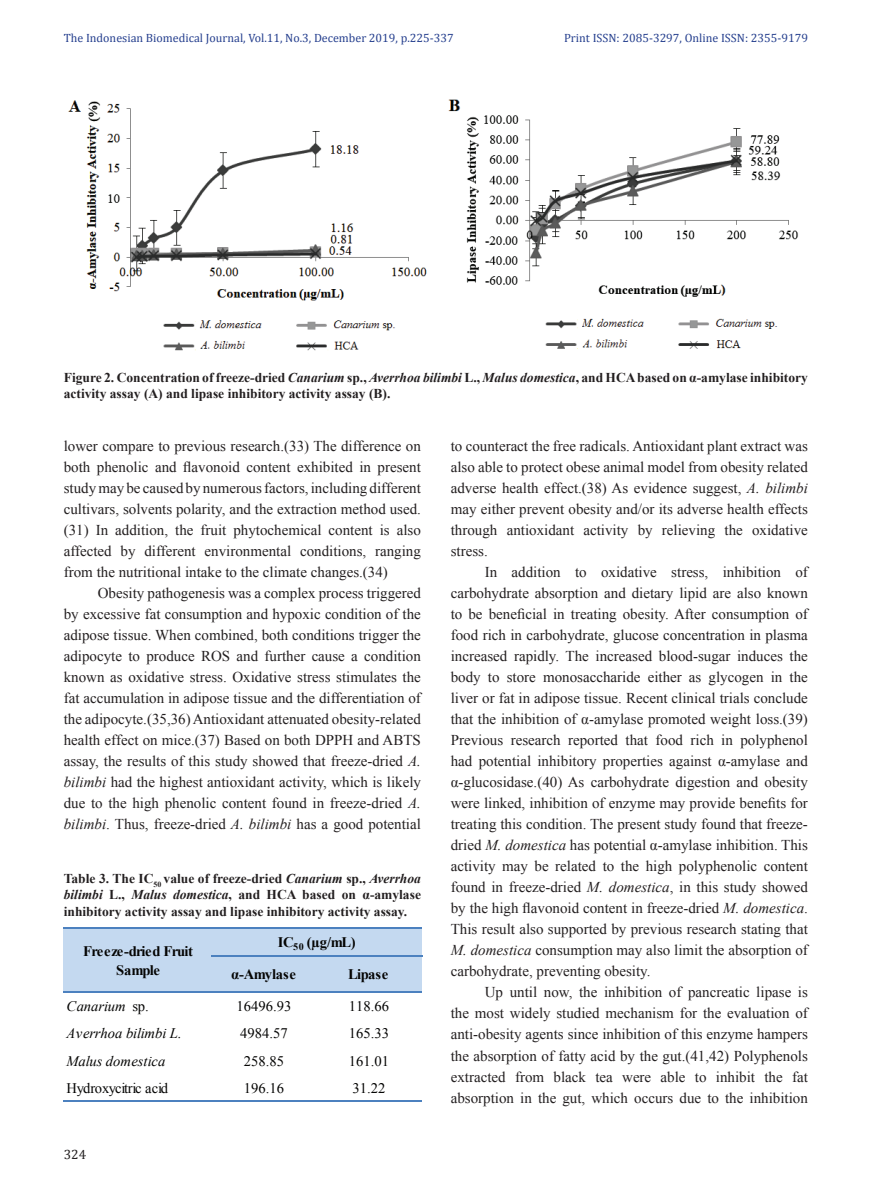
<style>
.page{position:relative;width:893px;height:1191px;background:#fff}
.page>*{position:absolute;margin:0;border:0;box-sizing:border-box;transform-origin:0 0}
.Body_Text{font:15px/21px "Times New Roman";color:#231f20;text-align:justify}
.t1{font:14.55px "Times New Roman";color:#050504}
.t2{font:italic 14.55px "Times New Roman";color:#050504}
.t3{font:700 14.55px "Times New Roman";letter-spacing:-.025em;color:#050504}
.t4{font:700 14.55px/19px "Times New Roman";letter-spacing:-.05em;color:#050504;text-align:center}
.t5{font:14.55px "Times New Roman";letter-spacing:-.025em;color:#050504}
.Figure_Legend{font:700 13.5px/16.5px "Times New Roman";color:#231f20}
.t6{font:13.5px "Cambria";color:#231f20}
.t7{font:12px "Cambria";color:#253f8e}
.s1{font-style:italic}
.s2{font-style:normal}
</style>
<div class="page">
<img style="left:68px;top:99px;width:730px;height:252px">
<div style="left:64px;top:928px;width:358px;height:65px;background:#c4d9f0"></div>
<hr style="left:64px;top:927px;width:358px;height:2px;background:#4c81bf">
<hr style="left:211px;top:954px;width:211px;height:2px;background:#4c81bf">
<hr style="left:64px;top:991px;width:358px;height:2px;background:#4c81bf">
<hr style="left:64px;top:1100px;width:358px;height:2px;background:#4c81bf">
<p class="t7" style="left:64px;top:31px;width:391px">The Indonesian Biomedical Journal, Vol.11, No.3, December 2019, p.225-337</p>
<p class="t7" style="left:564px;top:31px;width:245px">Print ISSN: 2085-3297, Online ISSN: 2355-9179</p>
<p class="Figure_Legend" style="left:64px;top:368px;width:746px">Figure 2. Concentration of freeze-dried <span class="s1">Canarium</span> sp., <span class="s1">Averrhoa bilimbi</span> L., <span class="s1">Malus domestica</span>, and HCA based on α-amylase inhibitory activity assay (A) and lipase inhibitory activity assay (B).</p>
<p class="Body_Text" style="left:64px;top:435px;width:359px">lower compare to previous research.(33) The difference on both phenolic and flavonoid content exhibited in present study may be caused by numerous factors, including different cultivars, solvents polarity, and the extraction method used. (31) In addition, the fruit phytochemical content is also affected by different environmental conditions, ranging from the nutritional intake to the climate changes.(34)</p>
<p class="Body_Text" style="left:64px;top:582px;width:359px;text-indent:34px">Obesity pathogenesis was a complex process triggered by excessive fat consumption and hypoxic condition of the adipose tissue. When combined, both conditions trigger the adipocyte to produce ROS and further cause a condition known as oxidative stress. Oxidative stress stimulates the fat accumulation in adipose tissue and the differentiation of the adipocyte.(35,36) Antioxidant attenuated obesity-related health effect on mice.(37) Based on both DPPH and ABTS assay, the results of this study showed that freeze-dried <span class="s1">A. bilimbi</span> had the highest antioxidant activity, which is likely due to the high phenolic content found in freeze-dried <span class="s1">A. bilimbi</span>. Thus, freeze-dried <span class="s1">A. bilimbi</span> has a good potential</p>
<p class="Figure_Legend" style="left:64px;top:869px;width:359px;text-align:justify">Table 3. The IC<sub>50</sub> value of freeze-dried <span class="s1">Canarium</span> sp., <span class="s1">Averrhoa bilimbi</span> L., <span class="s1">Malus domestica</span>, and HCA based on α-amylase inhibitory activity assay and lipase inhibitory activity assay.</p>
<p class="t4" style="left:83px;top:940px;width:112px">Freeze-dried Fruit<br>Sample</p>
<p class="t3" style="left:278px;top:932px;width:79px">IC<sub>50</sub> (µg/mL)</p>
<p class="t3" style="left:231px;top:964px;width:66px">α-Amylase</p>
<p class="t3" style="left:348px;top:964px;width:42px">Lipase</p>
<p class="t2" style="left:67px;top:996px;width:84px">Canarium <span class="s2">sp.</span></p>
<p class="t1" style="left:237px;top:996px;width:56px">16496.93</p>
<p class="t1" style="left:349px;top:996px;width:42px">118.66</p>
<p class="t2" style="left:67px;top:1023px;width:117px">Averrhoa bilimbi L.</p>
<p class="t1" style="left:240px;top:1023px;width:49px">4984.57</p>
<p class="t1" style="left:349px;top:1023px;width:42px">165.33</p>
<p class="t2" style="left:67px;top:1050px;width:100px">Malus domestica</p>
<p class="t1" style="left:244px;top:1050px;width:42px">258.85</p>
<p class="t1" style="left:349px;top:1050px;width:42px">161.01</p>
<p class="t5" style="left:67px;top:1078px;width:103px">Hydroxycitric acid</p>
<p class="t1" style="left:244px;top:1078px;width:42px">196.16</p>
<p class="t1" style="left:353px;top:1078px;width:34px">31.22</p>
<p class="t6" style="left:64px;top:1146px;width:24px">324</p>
<p class="Body_Text" style="left:451px;top:435px;width:359px">to counteract the free radicals. Antioxidant plant extract was also able to protect obese animal model from obesity related adverse health effect.(38) As evidence suggest, <span class="s1">A. bilimbi </span>may either prevent obesity and/or its adverse health effects through antioxidant activity by relieving the oxidative stress.</p>
<p class="Body_Text" style="left:451px;top:561px;width:359px;text-indent:34px">In addition to oxidative stress, inhibition of carbohydrate absorption and dietary lipid are also known to be beneficial in treating obesity. After consumption of food rich in carbohydrate, glucose concentration in plasma increased rapidly. The increased blood-sugar induces the body to store monosaccharide either as glycogen in the liver or fat in adipose tissue. Recent clinical trials conclude that the inhibition of α-amylase promoted weight loss.(39)<br>Previous research reported that food rich in polyphenol had potential inhibitory properties against α-amylase and α-glucosidase.(40) As carbohydrate digestion and obesity were linked, inhibition of enzyme may provide benefits for treating this condition. The present study found that freeze&shy;dried <span class="s1">M. domestica</span> has potential α-amylase inhibition. This activity may be related to the high polyphenolic content found in freeze-dried <span class="s1">M. domestica</span>, in this study showed by the high flavonoid content in freeze-dried <span class="s1">M. domestica</span>.<br>This result also supported by previous research stating that <span class="s1">M. domestica</span> consumption may also limit the absorption of carbohydrate, preventing obesity.</p>
<p class="Body_Text" style="left:451px;top:981px;width:359px;text-indent:34px">Up until now, the inhibition of pancreatic lipase is the most widely studied mechanism for the evaluation of anti-obesity agents since inhibition of this enzyme hampers the absorption of fatty acid by the gut.(41,42) Polyphenols extracted from black tea were able to inhibit the fat absorption in the gut, which occurs due to the inhibition</p>
</div>
